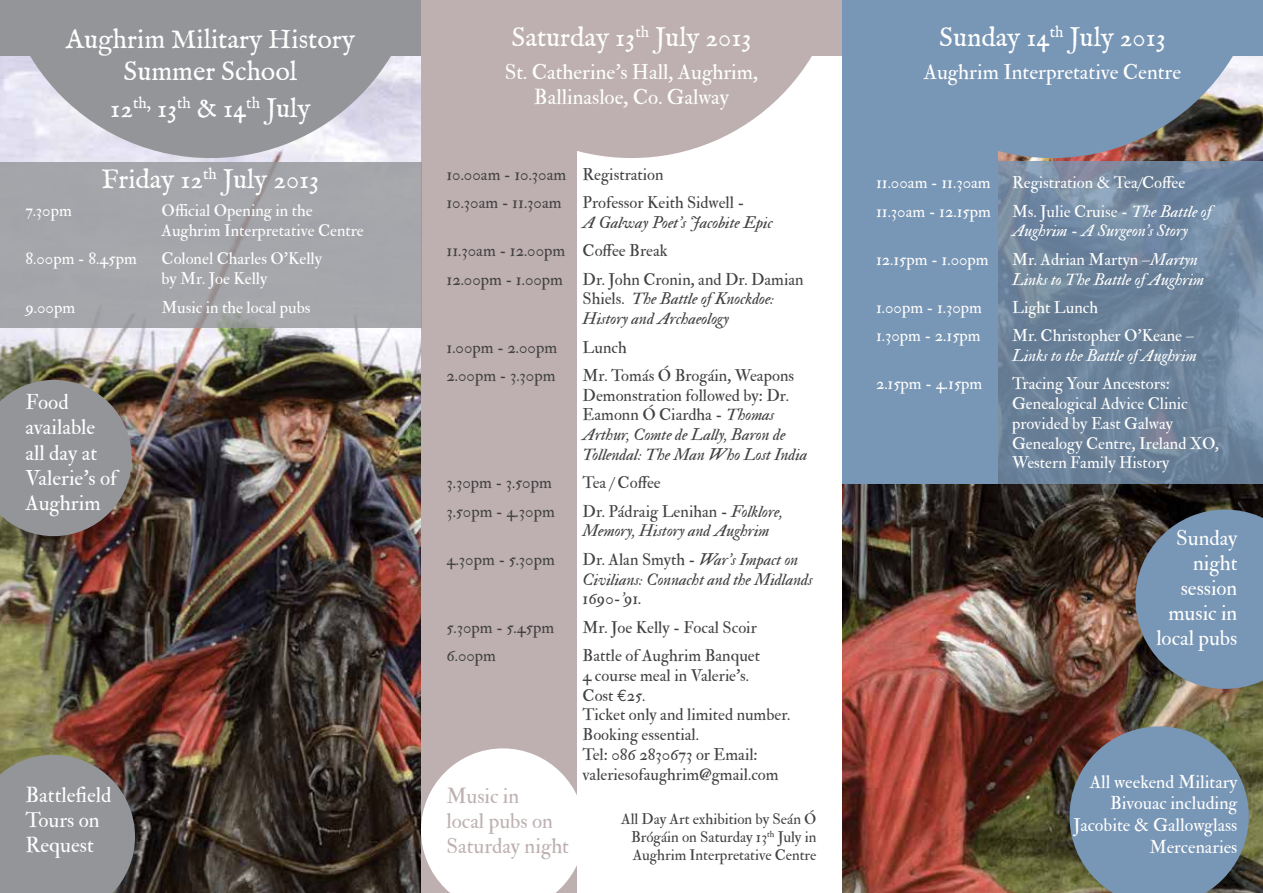
<style>
.page{position:relative;width:1263px;height:893px;background:#fff}
.page>*{position:absolute;margin:0;border:0;box-sizing:border-box;transform-origin:0 0}
.t1{font:27px/32.4px "IM FELL English Roman";color:#fff;text-align:center}
.t2{font:21px/25.2px "IM FELL Double Pica Roman";color:#fff}
.t3{font:21px/25.2px "IM FELL Double Pica Roman";color:#beb0b0}
.t4{font:18px/21.6px "IM FELL Double Pica Roman";color:#fff;text-align:right}
.t5{font:16.5px/19.8px "IM FELL Double Pica Roman";color:#414042}
.t6{font:16.5px/19.8px "IM FELL Double Pica Roman";color:#fff}
.t7{font:16.5px/19.8px "IM FELL Double Pica Italic";color:#414042}
.t8{font:16.5px "IM FELL Double Pica Italic";color:#fff}
.t9{font:15px/18px "IM FELL Double Pica Roman";color:#414042;text-align:justify}
.s1{font-family:"IM FELL Double Pica Roman"}
.s2{font-family:"IM FELL Double Pica Italic"}
.s3{font-family:"Euro Mono"}
</style>
<div class="page">
<img style="left:843px;top:158px;width:420px;height:735px">
<div style="left:421px;top:0;width:155px;height:893px;background:#beb0b0"></div>
<svg style="left:421px;top:748px;width:156px;height:145px;background:#f5f3f3"></svg>
<img style="left:0;top:158px;width:421px;height:735px">
<div style="left:0;top:162px;width:422px;height:165px;background:#a5a6aa"></div>
<div style="left:843px;top:0;width:155px;height:484px;background:#7896b5"></div>
<svg style="left:998px;top:162px;width:265px;height:322px;background:#6f859d"></svg>
<svg style="left:0;top:0;width:421px;height:158px;background:#a7a8ae"></svg>
<svg style="left:576px;top:0;width:266px;height:158px;fill:#beb0b0"></svg>
<svg style="left:842px;top:0;width:421px;height:158px;fill:#7896b5"></svg>
<svg style="left:0;top:755px;width:135px;height:138px;background:#8b8b8c"></svg>
<svg style="left:0;top:380px;width:132px;height:156px;background:#8a8888"></svg>
<svg style="left:1069px;top:726px;width:180px;height:167px;background:#72889c"></svg>
<svg style="left:1135px;top:510px;width:128px;height:179px;background:#6e869e"></svg>
<h1 class="t1" style="left:66px;top:23px;width:291px">Aughrim Military History<br>Summer School</h1>
<h1 class="t1" style="left:110px;top:92px;width:202px">12<sup>th,</sup> 13<sup>th</sup> &amp; 14<sup>th</sup> July</h1>
<h1 class="t1" style="left:511px;top:21px;width:241px">Saturday 13<sup>th</sup> July 2013</h1>
<p class="t2" style="left:505px;top:60px;width:255px;text-align:center">St. Catherine’s Hall, Aughrim,<br>Ballinasloe, Co. Galway</p>
<h1 class="t1" style="left:102px;top:163px;width:219px">Friday 12<sup>th</sup> July 2013</h1>
<p class="t5" style="left:446px;top:160px;width:219px;line-height:28.3px">10.00am - 10.30am Registration<br>10.30am - 11.30am</p>
<p class="t5" style="left:583px;top:193px;width:163px">Professor Keith Sidwell -</p>
<p class="t7" style="left:583px;top:213px;width:192px">A Galway Poet’s Jacobite Epic</p>
<p class="t5" style="left:446px;top:237px;width:359px;line-height:28.3px">11.30am - 12.00pm Coffee Break<br>12.00pm - 1.00pm Dr. John Cronin, and Dr. Damian</p>
<p class="t7" style="left:583px;top:289px;width:193px"><span class="s1">Shiels.</span> The Battle of Knockdoe:<br>History and Archaeology</p>
<p class="t5" style="left:446px;top:337px;width:112px">1.00pm - 2.00pm</p>
<p class="t5" style="left:583px;top:337px;width:46px">Lunch</p>
<p class="t5" style="left:446px;top:366px;width:111px">2.00pm - 3.30pm</p>
<p class="t5" style="left:583px;top:366px;width:213px">Mr. Tomás Ó Brogáin, Weapons<br>Demonstration followed by: Dr.<br>Eamonn Ó Ciardha - <span class="s2">Thomas</span></p>
<p class="t7" style="left:583px;top:425px;width:227px">Arthur, Comte de Lally, Baron de<br>Tollendal: The Man Who Lost India</p>
<p class="t5" style="left:446px;top:473px;width:107px">3.30pm - 3.50pm</p>
<p class="t5" style="left:583px;top:473px;width:80px">Tea / Coffee</p>
<p class="t5" style="left:446px;top:501px;width:110px">3.50pm - 4.30pm</p>
<p class="t5" style="left:583px;top:501px;width:202px">Dr. Pádraig Lenihan - <span class="s2">Folklore,</span></p>
<p class="t7" style="left:583px;top:521px;width:188px">Memory, History and Aughrim</p>
<p class="t5" style="left:446px;top:549px;width:110px">4.30pm - 5.30pm</p>
<p class="t5" style="left:583px;top:549px;width:217px">Dr. Alan Smyth - <span class="s2">War’s Impact on</span></p>
<p class="t7" style="left:583px;top:569px;width:232px">Civilians: Connacht and the Midlands<br>1690-’91.</p>
<p class="t5" style="left:446px;top:617px;width:109px">5.30pm - 5.45pm</p>
<p class="t5" style="left:583px;top:617px;width:176px">Mr. Joe Kelly - Focal Scoir</p>
<p class="t5" style="left:446px;top:646px;width:51px">6.00pm</p>
<p class="t5" style="left:582px;top:646px;width:209px">Battle of Aughrim Banquet<br>4 course meal in Valerie’s.<br>Cost <span class="s3">E</span>25.<br>Ticket only and limited number.<br>Booking essential.<br>Tel: 086 2830673 or Email: valeriesofaughrim@gmail.com</p>
<p class="t6" style="left:26px;top:201px;width:48px">7.30pm</p>
<p class="t6" style="left:162px;top:201px;width:204px">Official Opening in the<br>Aughrim Interpretative Centre</p>
<p class="t6" style="left:26px;top:249px;width:113px">8.00pm - 8.45pm</p>
<p class="t6" style="left:162px;top:249px;width:162px">Colonel Charles O’Kelly by Mr. Joe Kelly</p>
<p class="t6" style="left:26px;top:297px;width:51px">9.00pm</p>
<p class="t6" style="left:162px;top:297px;width:150px">Music in the local pubs</p>
<p class="t2" style="left:26px;top:390px;width:93px">Food available all day at<br>Valerie’s of<br>Aughrim</p>
<p class="t2" style="left:26px;top:782px;width:88px">Battlefield<br>Tours on<br>Request</p>
<p class="t3" style="left:446px;top:784px;width:124px">Music in<br>local pubs on<br>Saturday night</p>
<p class="t9" style="left:631px;top:810px;width:187px;text-indent:-10px">All Day Art exhibition by Seán Ó Brógáin on Saturday 13<sup>th</sup> July in Aughrim Interpretative Centre</p>
<h1 class="t1" style="left:939px;top:21px;width:228px">Sunday 14<sup>th</sup> July 2013</h1>
<p class="t2" style="left:924px;top:60px;width:259px">Aughrim Interpretative Centre</p>
<p class="t6" style="left:876px;top:173px;width:116px">11.00am - 11.30am</p>
<p class="t6" style="left:1012px;top:173px;width:175px">Registration &amp; Tea/Coffee</p>
<p class="t6" style="left:876px;top:201px;width:116px">11.30am - 12.15pm</p>
<p class="t6" style="left:1012px;top:201px;width:201px">Ms. Julie Cruise - <span class="s2">The Battle of</span></p>
<p class="t8" style="left:1012px;top:221px;width:177px">Aughrim - A Surgeon’s Story</p>
<p class="t6" style="left:876px;top:250px;width:114px">12.15pm - 1.00pm</p>
<p class="t6" style="left:1012px;top:250px;width:187px">Mr. Adrian Martyn –<span class="s2">Martyn</span></p>
<p class="t8" style="left:1012px;top:269px;width:194px">Links to The Battle of Aughrim</p>
<p class="t6" style="left:876px;top:298px;width:108px">1.00pm - 1.30pm</p>
<p class="t6" style="left:1012px;top:298px;width:88px">Light Lunch</p>
<p class="t6" style="left:876px;top:326px;width:106px">1.30pm - 2.15pm</p>
<p class="t6" style="left:1012px;top:326px;width:183px">Mr. Christopher O’Keane –</p>
<p class="t8" style="left:1012px;top:345px;width:186px">Links to the Battle of Aughrim</p>
<p class="t6" style="left:876px;top:374px;width:108px">2.15pm - 4.15pm</p>
<p class="t6" style="left:1012px;top:374px;width:209px">Tracing Your Ancestors:<br>Genealogical Advice Clinic provided by East Galway<br>Genealogy Centre, Ireland XO,<br>Western Family History</p>
<p class="t2" style="left:1156px;top:525px;width:83px;text-align:right">Sunday night session music in local pubs</p>
<p class="t4" style="left:1073px;top:771px;width:165px">All weekend Military<br>Bivouac including<br>Jacobite &amp; Gallowglass<br>Mercenaries</p>
</div>
